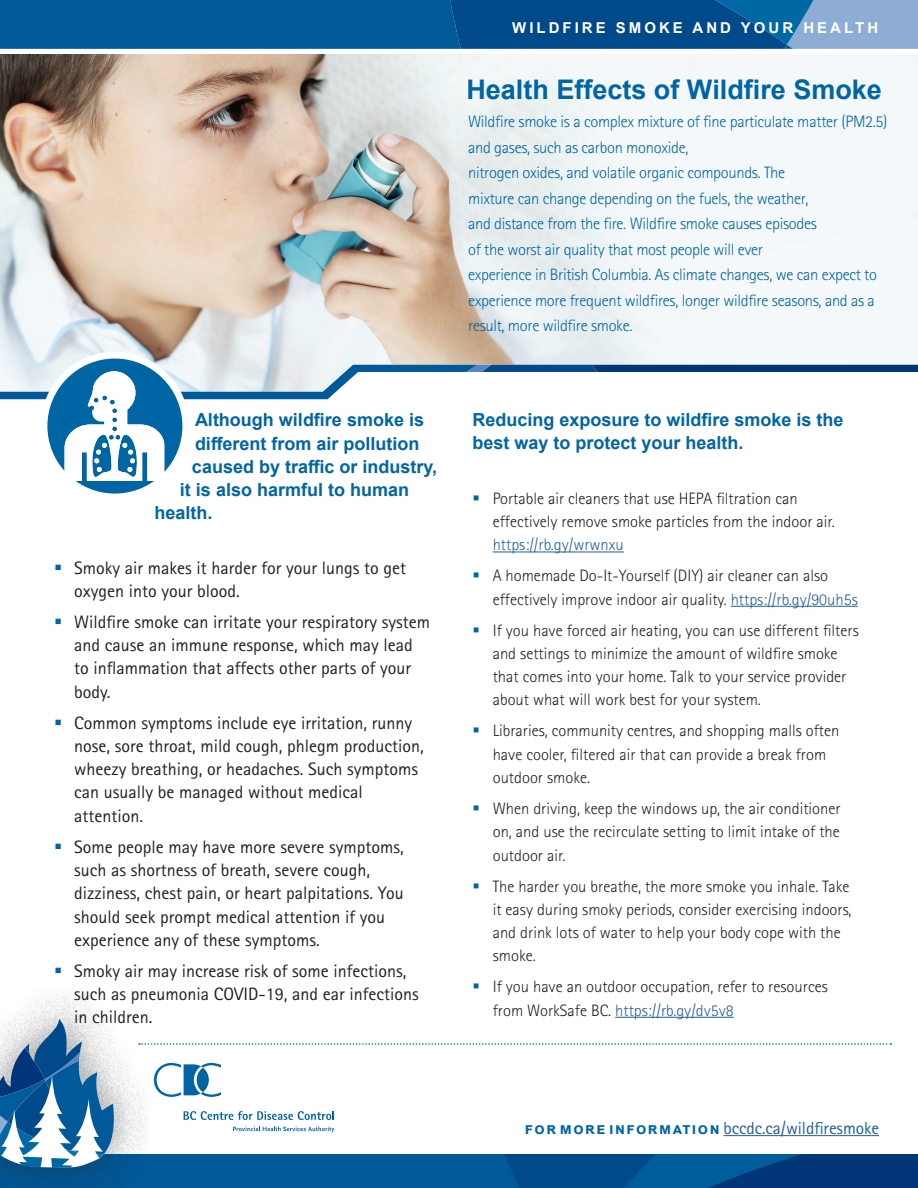
<style>
.page{position:relative;width:918px;height:1188px;background:#fff}
.page>*{position:absolute;margin:0;border:0;box-sizing:border-box;transform-origin:0 0}
.Body_on_Not_on_Grid{font:700 27px "Arial";color:#0065a4}
.t1{font:18px/23.2px "Rotis Sans Serif Std";color:#231f20}
.Headline_ON_GRID{font:700 18px/23.2px "Arial";color:#0065a4}
.t2{font:17.4px "Rotis Sans Serif Std";letter-spacing:-.005em;color:#215d9e}
.t3{font:300 16.5px/23.2px "Rotis Sans Serif Std";color:#231f20}
.Body_on_Not_on_Grid-2{font:300 16.5px/25.5px "Rotis Sans Serif Std";letter-spacing:-.02em;color:#0065a4}
.t4{font:700 15px "Arial";letter-spacing:.2em;color:#fff}
.s1{color:#215d9e}
.s2{font-family:"Arial";font-weight:700;font-size:15.6px;color:#0065a4}
</style>
<div class="page">
<div style="left:0;top:0;width:431px;height:399px;background:#005999"></div>
<svg style="left:431px;top:0;width:487px;height:49px;background:#7ca4ce"></svg>
<svg style="left:435px;top:0;width:352px;height:49px;background:#014e8e"></svg>
<div style="left:0;top:49px;width:918px;height:6px;background:#fff"></div>
<div style="left:0;top:981px;width:154px;height:207px;background:#231f20;opacity:.38"></div>
<svg style="left:0;top:1017px;width:918px;height:171px"></svg>
<hr style="left:724px;top:1135px;width:155px;height:1px;background:#215d9e">
<img style="left:0;top:54px;width:918px;height:338px">
<div style="left:41px;top:352px;width:148px;height:148px;background:#fff;border-radius:50%"></div>
<svg style="left:47px;top:359px;width:135px;height:135px"></svg>
<hr style="left:493px;top:552px;width:131px;height:1px;background:#215d9e">
<hr style="left:731px;top:606px;width:127px;height:1px;background:#215d9e">
<hr style="left:615px;top:1017px;width:119px;height:1px;background:#215d9e">
<p class="Headline_ON_GRID" style="left:195px;top:408px;width:231px">Although wildfire smoke is</p>
<p class="Headline_ON_GRID" style="left:195px;top:432px;width:226px">different from air pollution</p>
<p class="Headline_ON_GRID" style="left:192px;top:455px;width:247px">caused by traffic or industry,</p>
<p class="Headline_ON_GRID" style="left:180px;top:478px;width:231px">it is also harmful to human</p>
<p class="Headline_ON_GRID" style="left:154px;top:502px;width:60px">health.</p>
<p class="t1" style="left:74px;top:556px;width:333px">Smoky air makes it harder for your lungs to get oxygen into your blood.</p>
<p class="t1" style="left:74px;top:610px;width:357px">Wildfire smoke can irritate your respiratory system and cause an immune response, which may lead to inflammation that affects other parts of your body.</p>
<p class="t1" style="left:74px;top:711px;width:351px">Common symptoms include eye irritation, runny nose, sore throat, mild cough, phlegm production, wheezy breathing, or headaches. Such symptoms can usually be managed without medical attention.</p>
<p class="t1" style="left:74px;top:835px;width:331px">Some people may have more severe symptoms, such as shortness of breath, severe cough, dizziness, chest pain, or heart palpitations. You should seek prompt medical attention if you experience any of these symptoms.</p>
<p class="t1" style="left:74px;top:959px;width:346px">Smoky air may increase risk of some infections, such as pneumonia COVID-19, and ear infections in children.</p>
<p class="t4" style="left:512px;top:18px;width:367px">WILDFIRE SMOKE AND YOUR HEALTH</p>
<p class="Body_on_Not_on_Grid" style="left:466px;top:71px;width:417px">Health Effects of Wildfire Smoke</p>
<p class="Body_on_Not_on_Grid-2" style="left:468px;top:109px;width:421px">Wildfire smoke is a complex mixture of fine particulate matter (PM2.5) and gases, such as carbon monoxide,<br>nitrogen oxides, and volatile organic compounds. The<br>mixture can change depending on the fuels, the weather,<br>and distance from the fire. Wildfire smoke causes episodes<br>of the worst air quality that most people will ever<br>experience in British Columbia. As climate changes, we can expect to experience more frequent wildfires, longer wildfire seasons, and as a result, more wildfire smoke.</p>
<p class="Headline_ON_GRID" style="left:472px;top:408px;width:373px">Reducing exposure to wildfire smoke is the best way to protect your health.</p>
<p class="t3" style="left:493px;top:487px;width:344px">Portable air cleaners that use HEPA filtration can effectively remove smoke particles from the indoor air. <span class="s1">https://rb.gy/wrwnxu</span></p>
<p class="t3" style="left:493px;top:564px;width:367px">A homemade Do-It-Yourself (DIY) air cleaner can also effectively improve indoor air quality. <span class="s1">https://rb.gy/90uh5s</span></p>
<p class="t3" style="left:493px;top:618px;width:368px">If you have forced air heating, you can use different filters and settings to minimize the amount of wildfire smoke that comes into your home. Talk to your service provider about what will work best for your system.</p>
<p class="t3" style="left:493px;top:719px;width:348px">Libraries, community centres, and shopping malls often have cooler, filtered air that can provide a break from outdoor smoke.</p>
<p class="t3" style="left:493px;top:797px;width:349px;text-align:justify">When driving, keep the windows up, the air conditioner on, and use the recirculate setting to limit intake of the outdoor air.</p>
<p class="t3" style="left:493px;top:874px;width:360px">The harder you breathe, the more smoke you inhale. Take it easy during smoky periods, consider exercising indoors, and drink lots of water to help your body cope with the smoke.</p>
<p class="t3" style="left:493px;top:975px;width:337px">If you have an outdoor occupation, refer to resources from WorkSafe BC. <span class="s1">https://rb.gy/dv5v8</span></p>
<p class="t2" style="left:525px;top:1118px;width:356px"><span class="s2">for mor e infor mation</span> bccdc.ca/wildfiresmoke</p>
</div>
